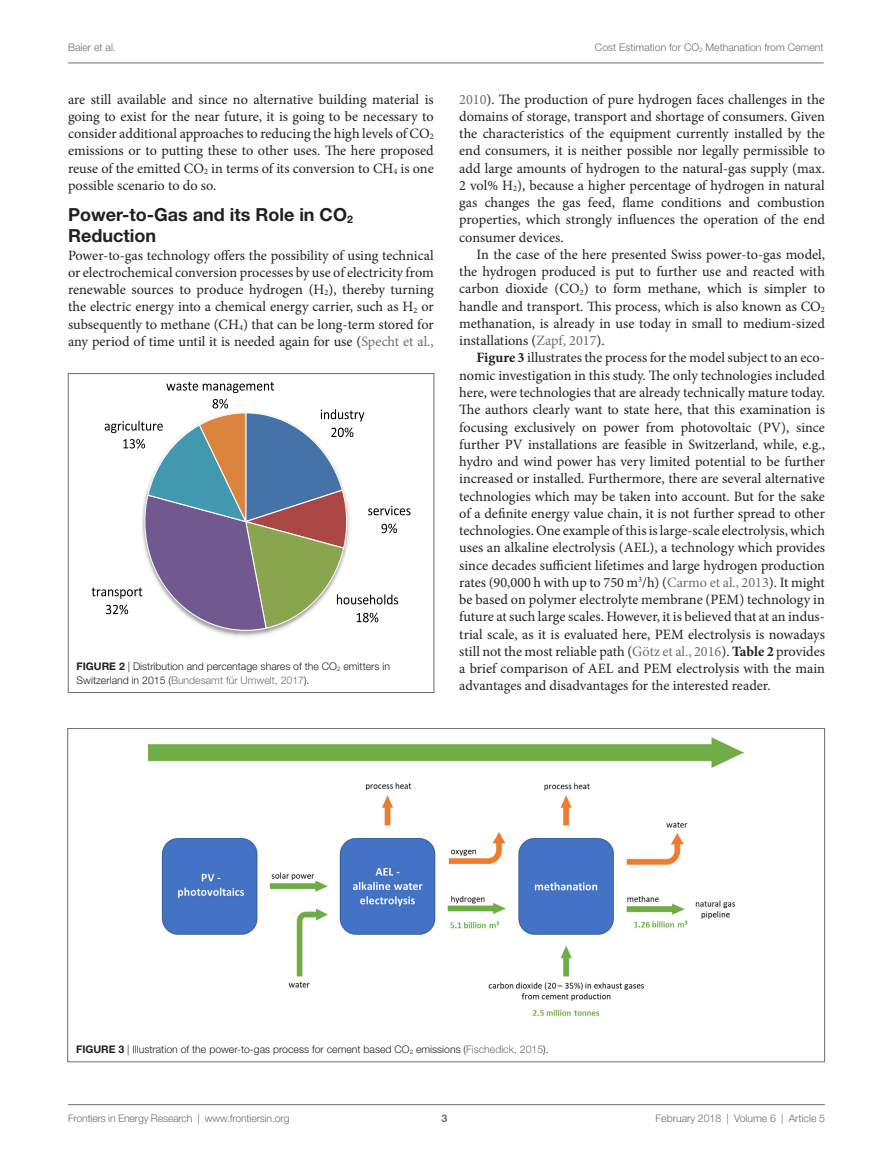
<style>
.page{position:relative;width:893px;height:1170px;background:#fff}
.page>*{position:absolute;margin:0;border:0;box-sizing:border-box;transform-origin:0 0}
.t1{font:700 18px/21px "Helvetica Neue LT Std";color:#231f20}
.t2{font:14.25px/17.2px "Minion Pro";color:#231f20;text-align:justify}
.t3{font:300 10.5px/14.2px "Helvetica Neue LT Std";color:#231f20}
.t4{font:300 10.5px "Helvetica Neue LT Std";color:#6c6d70}
.t5{font:700 10.5px "Helvetica Neue LT Std";color:#6c6d70}
.s1{color:#6c6d70}
.s2{font-weight:700}
</style>
<div class="page">
<svg style="left:166px;top:382px;width:108px;height:11px"></svg>
<svg style="left:92px;top:399px;width:318px;height:238px"></svg>
<div style="left:68px;top:373px;width:366px;height:319px;border:1px solid #6c6d70"></div>
<img style="left:148px;top:737px;width:596px;height:279px">
<hr style="left:68px;top:1104px;width:757px;height:1px;background:#6c6d70">
<hr style="left:68px;top:63px;width:755px;height:1px;background:#6c6d70">
<p class="t4" style="left:68px;top:41px;width:49px">Baier et al.</p>
<p class="t4" style="left:595px;top:41px;width:230px">Cost Estimation for CO<sub>2</sub> Methanation from Cement</p>
<p class="t2" style="left:68px;top:90px;width:367px">are still available and since no alternative building material is going to exist for the near future, it is going to be necessary to consider additional approaches to reducing the high levels of CO<sub>2 </sub>emissions or to putting these to other uses. The here proposed reuse of the emitted CO<sub>2</sub> in terms of its conversion to CH<sub>4</sub> is one possible scenario to do so.</p>
<p class="t1" style="left:68px;top:204px;width:286px">Power-to-Gas and its Role in CO<sub>2<br></sub>Reduction</p>
<p class="t2" style="left:68px;top:246px;width:367px">Power-to-gas technology offers the possibility of using technical or electrochemical conversion processes by use of electricity from renewable sources to produce hydrogen (H<sub>2</sub>), thereby turning the electric energy into a chemical energy carrier, such as H<sub>2</sub> or subsequently to methane (CH<sub>4</sub>) that can be long-term stored for any period of time until it is needed again for use (<span class="s1">Specht et al.,</span></p>
<p class="t3" style="left:77px;top:658px;width:315px"><span class="s2">Figure 2</span> | Distribution and percentage shares of the CO<sub>2</sub> emitters in<br>Switzerland in 2015 (<span class="s1">Bundesamt für Umwelt, 2017</span>).</p>
<p class="t2" style="left:459px;top:90px;width:367px"><span class="s1">2010</span>). The production of pure hydrogen faces challenges in the domains of storage, transport and shortage of consumers. Given the characteristics of the equipment currently installed by the end consumers, it is neither possible nor legally permissible to add large amounts of hydrogen to the natural-gas supply (max.<br>2 vol% H<sub>2</sub>), because a higher percentage of hydrogen in natural gas changes the gas feed, flame conditions and combustion properties, which strongly influences the operation of the end consumer devices.</p>
<p class="t2" style="left:459px;top:246px;width:367px;text-indent:17px">In the case of the here presented Swiss power-to-gas model, the hydrogen produced is put to further use and reacted with carbon dioxide (CO<sub>2</sub>) to form methane, which is simpler to handle and transport. This process, which is also known as CO<sub>2 </sub>methanation, is already in use today in small to medium-sized installations (<span class="s1">Zapf, 2017</span>).</p>
<p class="t2" style="left:459px;top:349px;width:367px;text-indent:17px"><span class="s2">Figure 3</span> illustrates the process for the model subject to an eco&shy;nomic investigation in this study. The only technologies included here, were technologies that are already technically mature today.<br>The authors clearly want to state here, that this examination is focusing exclusively on power from photovoltaic (PV), since further PV installations are feasible in Switzerland, while, e.g., hydro and wind power has very limited potential to be further increased or installed. Furthermore, there are several alternative technologies which may be taken into account. But for the sake of a definite energy value chain, it is not further spread to other technologies. One example of this is large-scale electrolysis, which uses an alkaline electrolysis (AEL), a technology which provides since decades sufficient lifetimes and large hydrogen production rates (90,000 h with up to 750 m<sup>3</sup>/h) (<span class="s1">Carmo et al., 2013</span>). It might be based on polymer electrolyte membrane (PEM) technology in future at such large scales. However, it is believed that at an indus&shy;trial scale, as it is evaluated here, PEM electrolysis is nowadays still not the most reliable path (<span class="s1">Götz et al., 2016</span>). <span class="s2">Table 2</span> provides a brief comparison of AEL and PEM electrolysis with the main advantages and disadvantages for the interested reader.</p>
<p class="t3" style="left:76px;top:1042px;width:474px"><span class="s2">Figure 3</span> | Illustration of the power-to-gas process for cement based CO<sub>2</sub> emissions (<span class="s1">Fischedick, 2015</span>).</p>
<p class="t4" style="left:68px;top:1111px;width:223px">Frontiers in Energy Research | www.frontiersin.org</p>
<p class="t4" style="left:656px;top:1111px;width:171px">February 2018 | Volume 6 | Article 5</p>
<p class="t5" style="left:441px;top:1111px;width:7px">3</p>
</div>
